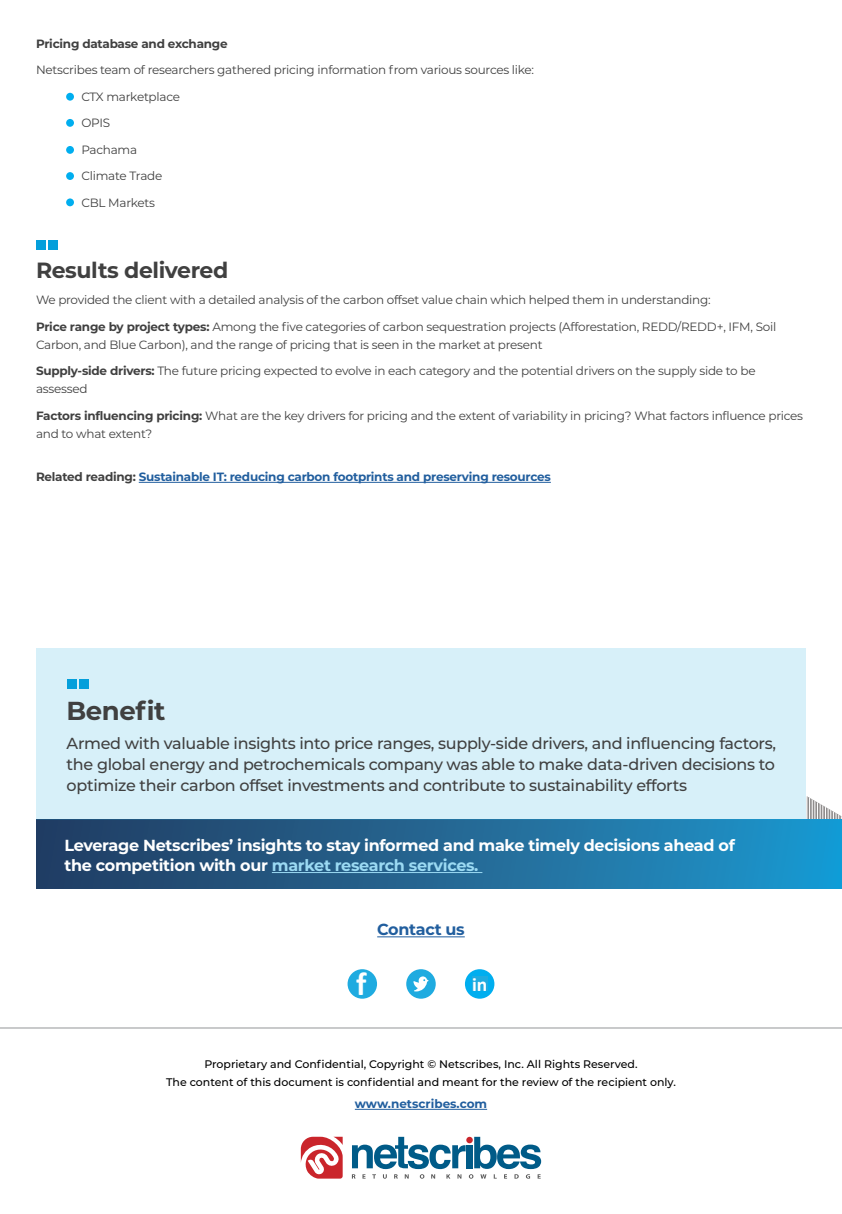
<style>
.page{position:relative;width:842px;height:1214px;background:#fff}
.page>*{position:absolute;margin:0;border:0;box-sizing:border-box;transform-origin:0 0}
.t1{font:700 33px "Calibri";color:#fff}
.t2{font:700 26px "Montserrat";letter-spacing:-.02em;color:#404040}
.t3{font:700 22px "Montserrat";letter-spacing:-.02em;color:#404040}
.t4{font:700 19.5px "Calibri";color:#fff}
.t5{font:500 16px/21px "Montserrat";letter-spacing:-.02em;color:#404040;text-align:justify}
.t6{font:700 16px/20px "Montserrat";letter-spacing:-.02em;color:#fff}
.t7{font:700 16px "Montserrat";letter-spacing:-.02em;color:#215e9e}
.t8{font:12px/18px "Montserrat";letter-spacing:-.02em;color:#404040}
.t9{font:700 12px "Montserrat";letter-spacing:-.02em;color:#215e9e}
.t10{font:700 12px "Montserrat";letter-spacing:-.02em;color:#404040}
.t11{font:700 12px "Montserrat";color:#215e9e}
.t12{font:500 11px/18px "Montserrat";color:#000;text-align:center}
.s1{font-weight:700}
.s2{color:#404040}
.s3{color:#9bdaf3}
</style>
<div class="page">
<svg style="left:808px;top:797px;width:33px;height:22px"></svg>
<hr style="left:809px;top:796px;width:1px;height:37px;background:#fff">
<hr style="left:812px;top:796px;width:1px;height:37px;background:#fff">
<hr style="left:815px;top:796px;width:1px;height:37px;background:#fff">
<hr style="left:817px;top:796px;width:1px;height:37px;background:#fff">
<hr style="left:820px;top:796px;width:1px;height:37px;background:#fff">
<hr style="left:822px;top:796px;width:1px;height:37px;background:#fff">
<hr style="left:825px;top:796px;width:1px;height:37px;background:#fff">
<hr style="left:828px;top:796px;width:1px;height:37px;background:#fff">
<hr style="left:830px;top:796px;width:1px;height:37px;background:#fff">
<hr style="left:838px;top:796px;width:1px;height:37px;background:#fff">
<hr style="left:836px;top:796px;width:1px;height:37px;background:#fff">
<hr style="left:833px;top:796px;width:1px;height:37px;background:#fff">
<hr style="left:139px;top:482px;width:412px;height:1px;background:#215e9e">
<div style="left:36px;top:240px;width:10px;height:10px;background:#049fdb"></div>
<div style="left:48px;top:240px;width:10px;height:10px;background:#049fdb"></div>
<hr style="left:355px;top:1108px;width:132px;height:1px;background:#215e9e">
<svg style="left:301px;top:1136px;width:42px;height:42px"></svg>
<svg style="left:352px;top:1136px;width:189px;height:42px"></svg>
<div style="left:466px;top:1136px;width:7px;height:7px;background:#ca252b;border-radius:50%"></div>
<hr style="left:0;top:1027px;width:842px;height:1px;background:#939598">
<div style="left:406px;top:969px;width:30px;height:29px;background:#1fabe0;border-radius:50%"></div>
<svg style="left:413px;top:976px;width:15px;height:15px"></svg>
<div style="left:348px;top:969px;width:29px;height:29px;background:#1fabe0;border-radius:50%"></div>
<div style="left:465px;top:969px;width:29px;height:29px;background:#00aeef;border-radius:50%"></div>
<div style="left:472px;top:976px;width:15px;height:15px;background:#1fabe0"></div>
<hr style="left:377px;top:936px;width:88px;height:1px;background:#215e9e">
<div style="left:36px;top:819px;width:806px;height:69px;background:linear-gradient(to right,#253a5e,#1e97cd)"></div>
<hr style="left:272px;top:872px;width:210px;height:1px;background:#9bdaf3">
<div style="left:36px;top:648px;width:770px;height:171px;background:#d7f0f9"></div>
<div style="left:67px;top:679px;width:10px;height:10px;background:#049fdb"></div>
<div style="left:79px;top:679px;width:10px;height:10px;background:#049fdb"></div>
<div style="left:66px;top:93px;width:8px;height:8px;background:#00aeef;border-radius:50%"></div>
<div style="left:66px;top:146px;width:8px;height:8px;background:#00aeef;border-radius:50%"></div>
<div style="left:66px;top:198px;width:8px;height:8px;background:#00aeef;border-radius:50%"></div>
<div style="left:66px;top:119px;width:8px;height:8px;background:#00aeef;border-radius:50%"></div>
<div style="left:66px;top:172px;width:8px;height:8px;background:#00aeef;border-radius:50%"></div>
<p class="t10" style="left:36px;top:35px;width:193px">Pricing database and exchange</p>
<p class="t8" style="left:36px;top:60px;width:500px">Netscribes team of researchers gathered pricing information from various sources like:</p>
<p class="t8" style="left:81px;top:87px;width:100px">CTX marketplace</p>
<p class="t8" style="left:81px;top:113px;width:30px">OPIS</p>
<p class="t8" style="left:81px;top:140px;width:57px">Pachama</p>
<p class="t8" style="left:81px;top:166px;width:82px">Climate Trade</p>
<p class="t8" style="left:81px;top:193px;width:75px">CBL Markets</p>
<h3 class="t3" style="left:36px;top:254px;width:194px">Results delivered</h3>
<p class="t8" style="left:36px;top:290px;width:676px">We provided the client with a detailed analysis of the carbon offset value chain which helped them in understanding:</p>
<p class="t8" style="left:36px;top:317px;width:742px"><span class="s1">Price range by project types:</span> Among the five categories of carbon sequestration projects (Afforestation, REDD/REDD+, IFM, Soil<br>Carbon, and Blue Carbon), and the range of pricing that is seen in the market at present</p>
<p class="t8" style="left:36px;top:361px;width:721px"><span class="s1">Supply-side drivers:</span> The future pricing expected to evolve in each category and the potential drivers on the supply side to be assessed</p>
<p class="t8" style="left:36px;top:406px;width:769px"><span class="s1">Factors influencing pricing:</span> What are the key drivers for pricing and the extent of variability in pricing? What factors influence prices and to what extent?</p>
<p class="t9" style="left:36px;top:468px;width:516px"><span class="s2">Related reading:</span> Sustainable IT: reducing carbon footprints and preserving resources</p>
<h2 class="t2" style="left:67px;top:691px;width:100px">Benefit</h2>
<p class="t5" style="left:67px;top:732px;width:711px">Armed with valuable insights into price ranges, supply-side drivers, and influencing factors, the global energy and petrochemicals company was able to make data-driven decisions to optimize their carbon offset investments and contribute to sustainability efforts</p>
<h3 class="t6" style="left:64px;top:834px;width:672px">Leverage Netscribes’ insights to stay informed and make timely decisions ahead of the competition with our <span class="s3">market research services.</span></h3>
<h3 class="t7" style="left:377px;top:917px;width:89px">Contact us</h3>
<h1 class="t1" style="left:356px;top:961px;width:12px">f</h1>
<h3 class="t4" style="left:472px;top:970px;width:17px">in</h3>
<p class="t12" style="left:166px;top:1054px;width:511px">Proprietary and Confidential, Copyright © Netscribes, Inc. All Rights Reserved.<br>The content of this document is confidential and meant for the review of the recipient only.</p>
<p class="t11" style="left:355px;top:1095px;width:134px">www.netscribes.com</p>
</div>
